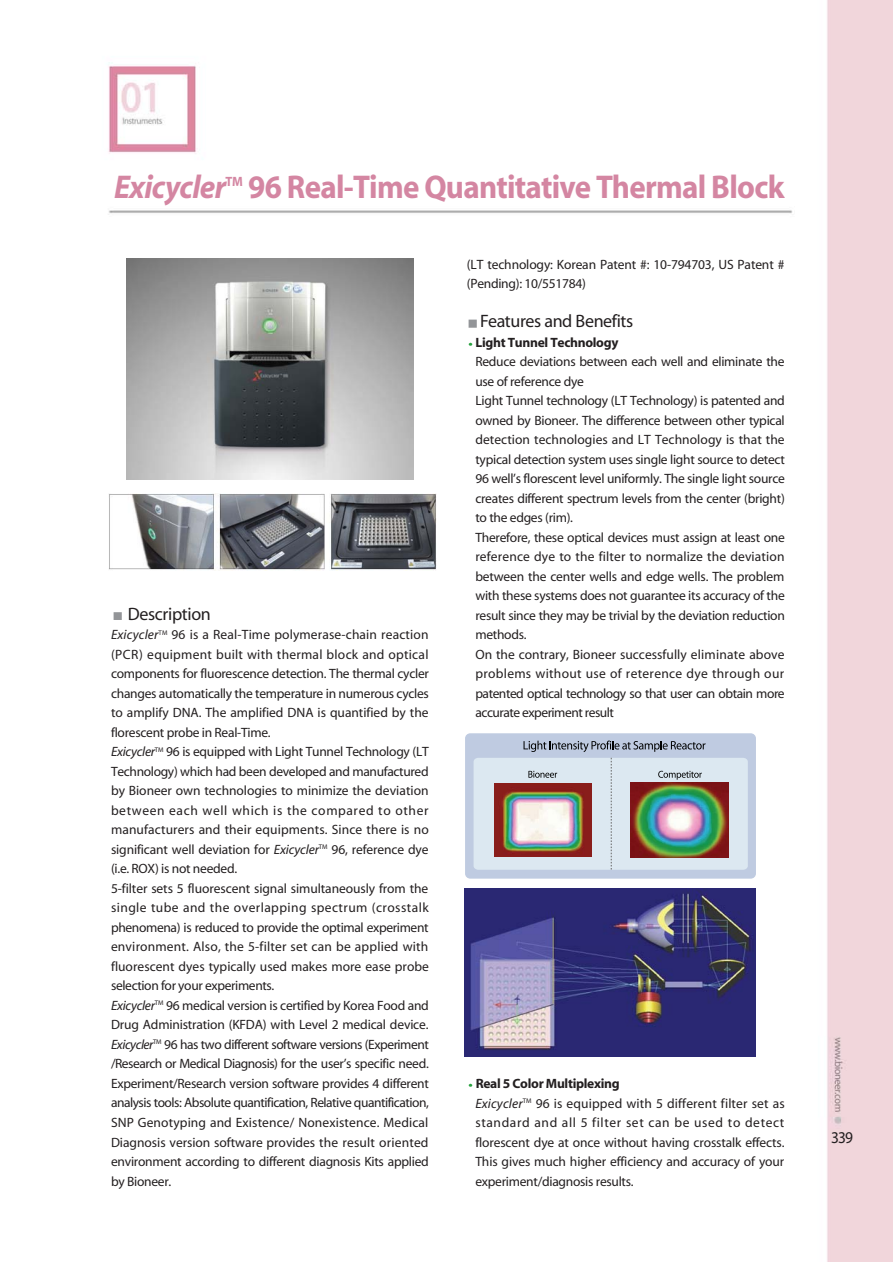
<style>
.page{position:relative;width:893px;height:1262px;background:#fff}
.page>*{position:absolute;margin:0;border:0;box-sizing:border-box;transform-origin:0 0}
.t1{font:700 33px "Myriad";letter-spacing:-.02em;color:#d486a2;scale:.94 1}
.t2{font:italic 700 33px "Myriad";letter-spacing:-.02em;color:#d486a2;scale:.94 1}
.t3{font:18px "Myriad";letter-spacing:-.02em;color:#231f20}
.t4{font:16.5px "Myriad";color:#231f20;scale:.93 1}
.t5{font:13.5px/19.5px "Myriad";letter-spacing:-.02em;color:#231f20}
.t6{font:700 13.5px "Myriad";letter-spacing:-.02em;color:#231f20}
.t7{font:700 13.5px "Myriad";color:#d486a2;scale:.94 1}
.s1{font-style:italic}
.s2{font-weight:700}
</style>
<div class="page">
<img style="left:108px;top:0;width:784px;height:1261px">
<img style="left:108px;top:605px;width:18px;height:21px">
<img style="left:464px;top:310px;width:18px;height:23px">
<img style="left:464px;top:336px;width:13px;height:16px">
<img style="left:464px;top:1077px;width:13px;height:17px">
<div style="left:106px;top:258px;width:330px;height:259px;background:#fff"></div>
<div style="left:108px;top:492px;width:331px;height:113px;background:#fff"></div>
<img style="left:109px;top:494px;width:327px;height:76px">
<div style="left:461px;top:728px;width:319px;height:338px;background:#fff"></div>
<div style="left:465px;top:733px;width:291px;height:145px;background:#bfcbe1;border-radius:5px"></div>
<svg style="left:523px;top:740px;width:182px;height:12px"></svg>
<img style="left:473px;top:758px;width:274px;height:111px">
<img style="left:464px;top:888px;width:291px;height:168px">
<img style="left:126px;top:258px;width:287px;height:222px">
<h1 class="t2" style="left:114px;top:175px;width:121px">Exicycler</h1>
<p class="t7" style="left:226px;top:176px;width:20px">TM</p>
<h1 class="t1" style="left:248px;top:175px;width:572px">96 Real-Time Quantitative Thermal Block</h1>
<h2 class="t3" style="left:128px;top:607px;width:85px">Description</h2>
<p class="t5" style="left:111px;top:626px;width:319px"><span class="s1">Exicycler</span><sup>TM</sup> 96 is a Real-Time polymerase-chain reaction (PCR) equipment built with thermal block and optical components for fluorescence detection. The thermal cycler changes automatically the temperature in numerous cycles to amplify DNA. The amplified DNA is quantified by the florescent probe in Real-Time.<br><span class="s1">Exicycler</span><sup>TM</sup> 96 is equipped with Light Tunnel Technology (LT Technology) which had been developed and manufactured by Bioneer own technologies to minimize the deviation between each well which is the compared to other manufacturers and their equipments. Since there is no significant well deviation for <span class="s1">Exicycler</span><sup>TM</sup> 96, reference dye (i.e. ROX) is not needed.<br>5-filter sets 5 fluorescent signal simultaneously from the single tube and the overlapping spectrum (crosstalk phenomena) is reduced to provide the optimal experiment environment. Also, the 5-filter set can be applied with fluorescent dyes typically used makes more ease probe selection for your experiments.<br><span class="s1">Exicycler</span><sup>TM</sup> 96 medical version is certified by Korea Food and Drug Administration (KFDA) with Level 2 medical device.<br><span class="s1">Exicycler</span><sup>TM</sup> 96 has two different software versions (Experiment /Research or Medical Diagnosis) for the user’s specific need.<br>Experiment/Research version software provides 4 different analysis tools: Absolute quantification, Relative quantification, SNP Genotyping and Existence/ Nonexistence. Medical Diagnosis version software provides the result oriented environment according to different diagnosis Kits applied by Bioneer.</p>
<p class="t5" style="left:467px;top:256px;width:319px">(LT technology: Korean Patent #: 10-794703, US Patent # (Pending): 10/551784)</p>
<h2 class="t3" style="left:480px;top:314px;width:155px">Features and Benefits</h2>
<p class="t6" style="left:475px;top:337px;width:144px">Light Tunnel Technology</p>
<p class="t5" style="left:475px;top:353px;width:311px">Reduce deviations between each well and eliminate the use of reference dye<br>Light Tunnel technology (LT Technology) is patented and owned by Bioneer. The difference between other typical detection technologies and LT Technology is that the typical detection system uses single light source to detect 96 well’s florescent level uniformly. The single light source creates different spectrum levels from the center (bright) to the edges (rim).<br>Therefore, these optical devices must assign at least one reference dye to the filter to normalize the deviation between the center wells and edge wells. The problem with these systems does not guarantee its accuracy of the result since they may be trivial by the deviation reduction methods.<br>On the contrary, Bioneer successfully eliminate above problems without use of reterence dye through our patented optical technology so that user can obtain more accurate experiment result</p>
<p class="t5" style="left:475px;top:1075px;width:311px"><span class="s2">Real 5 Color Multiplexing<br></span><span class="s1">Exicycler</span><sup>TM</sup> 96 is equipped with 5 different filter set as standard and all 5 filter set can be used to detect florescent dye at once without having crosstalk effects.<br>This gives much higher efficiency and accuracy of your experiment/diagnosis results.</p>
<p class="t4" style="left:831px;top:1131px;width:25px">339</p>
</div>
